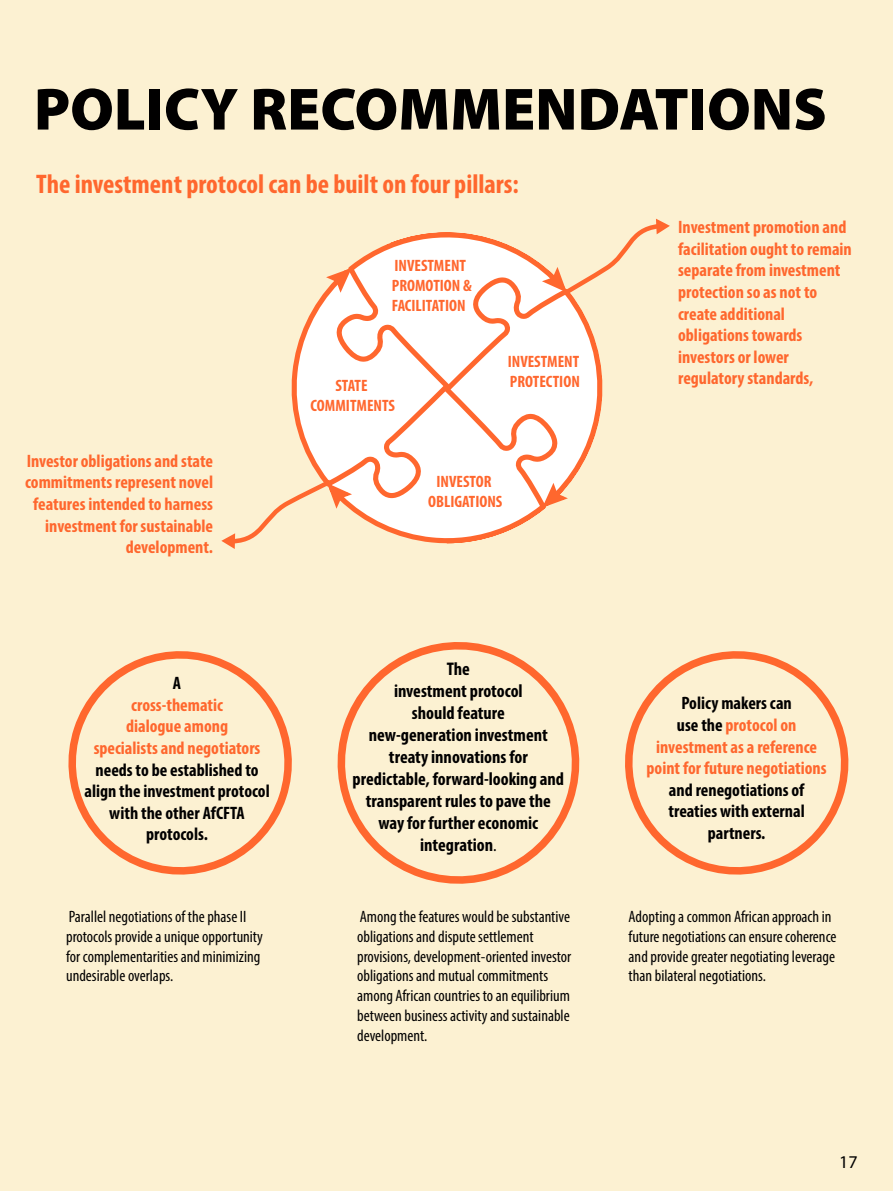
<style>
.page{position:relative;width:893px;height:1191px;background:#fcf1d2}
.page>*{position:absolute;margin:0;border:0;box-sizing:border-box;transform-origin:0 0}
.t1{font:900 60px "Myriad Pro";color:#010000}
.t2{font:700 condensed 27px "Myriad Pro";color:#ff672e}
.t3{font:700 condensed 18.3px/22px "Myriad Pro";color:#010000;text-align:center}
.t4{font:700 condensed 18px/21.6px "Myriad Pro";color:#ff672e;text-align:center}
.t5{font:700 condensed 18px/21.6px "Myriad Pro";color:#010000;text-align:center}
.t6{font:18px "Myriad Pro";color:#000}
.t7{font:condensed 16.5px/19.8px "Myriad Pro";color:#010000}
.t8{font:700 condensed 16.5px/19.8px "Myriad Pro";color:#ff672e}
.s1{font-weight:400}
.s2{color:#010000}
</style>
<div class="page">
<svg style="left:221px;top:219px;width:449px;height:330px"></svg>
<svg style="left:68px;top:651px;width:224px;height:224px"></svg>
<svg style="left:337px;top:642px;width:243px;height:242px"></svg>
<svg style="left:625px;top:651px;width:224px;height:224px"></svg>
<h1 class="t1" style="left:34px;top:69px;width:794px">POLICY RECOMMENDATIONS</h1>
<h2 class="t2" style="left:36px;top:167px;width:484px">The investment protocol can be built on four pillars:</h2>
<p class="t4" style="left:25px;top:449px;width:189px;text-align:right">Investor obligations and state commitments represent novel features intended to harness investment for sustainable development.</p>
<p class="t8" style="left:392px;top:255px;width:81px">INVESTMENT<br>PROMOTION &amp;<br>FACILITATION</p>
<p class="t8" style="left:311px;top:375px;width:86px;text-align:center">STATE<br>COMMITMENTS</p>
<p class="t8" style="left:508px;top:351px;width:74px">INVESTMENT<br>PROTECTION</p>
<p class="t8" style="left:428px;top:471px;width:76px;text-align:center">INVESTOR<br>OBLIGATIONS</p>
<p class="t5" style="left:173px;top:672px;width:10px">A</p>
<p class="t4" style="left:94px;top:693px;width:168px">cross-thematic<br>dialogue among specialists and negotiators</p>
<p class="t5" style="left:84px;top:758px;width:187px">needs to be established to align the investment protocol with the other AfCFTA protocols.</p>
<p class="t7" style="left:66px;top:906px;width:198px">Parallel negotiations of the phase II protocols provide a unique opportunity for complementarities and minimizing undesirable overlaps.</p>
<p class="t3" style="left:353px;top:657px;width:213px">The<br>investment protocol<br>should feature<br>new-generation investment treaty innovations for predictable, forward-looking and transparent rules to pave the way for further economic integration<span class="s1">.</span></p>
<p class="t7" style="left:357px;top:906px;width:216px">Among the features would be substantive obligations and dispute settlement provisions, development-oriented investor obligations and mutual commitments among African countries to an equilibrium between business activity and sustainable development.</p>
<p class="t4" style="left:678px;top:216px;width:175px;text-align:left">Investment promotion and facilitation ought to remain separate from investment protection so as not to create additional obligations towards investors or lower regulatory standards,</p>
<p class="t4" style="left:647px;top:692px;width:182px"><span class="s2">Policy makers can<br>use the</span> protocol on investment as a reference point for future negotiations</p>
<p class="t5" style="left:668px;top:778px;width:138px">and renegotiations of treaties with external partners.</p>
<p class="t7" style="left:629px;top:906px;width:209px">Adopting a common African approach in future negotiations can ensure coherence and provide greater negotiating leverage than bilateral negotiations.</p>
<p class="t6" style="left:839px;top:1151px;width:20px">17</p>
</div>
